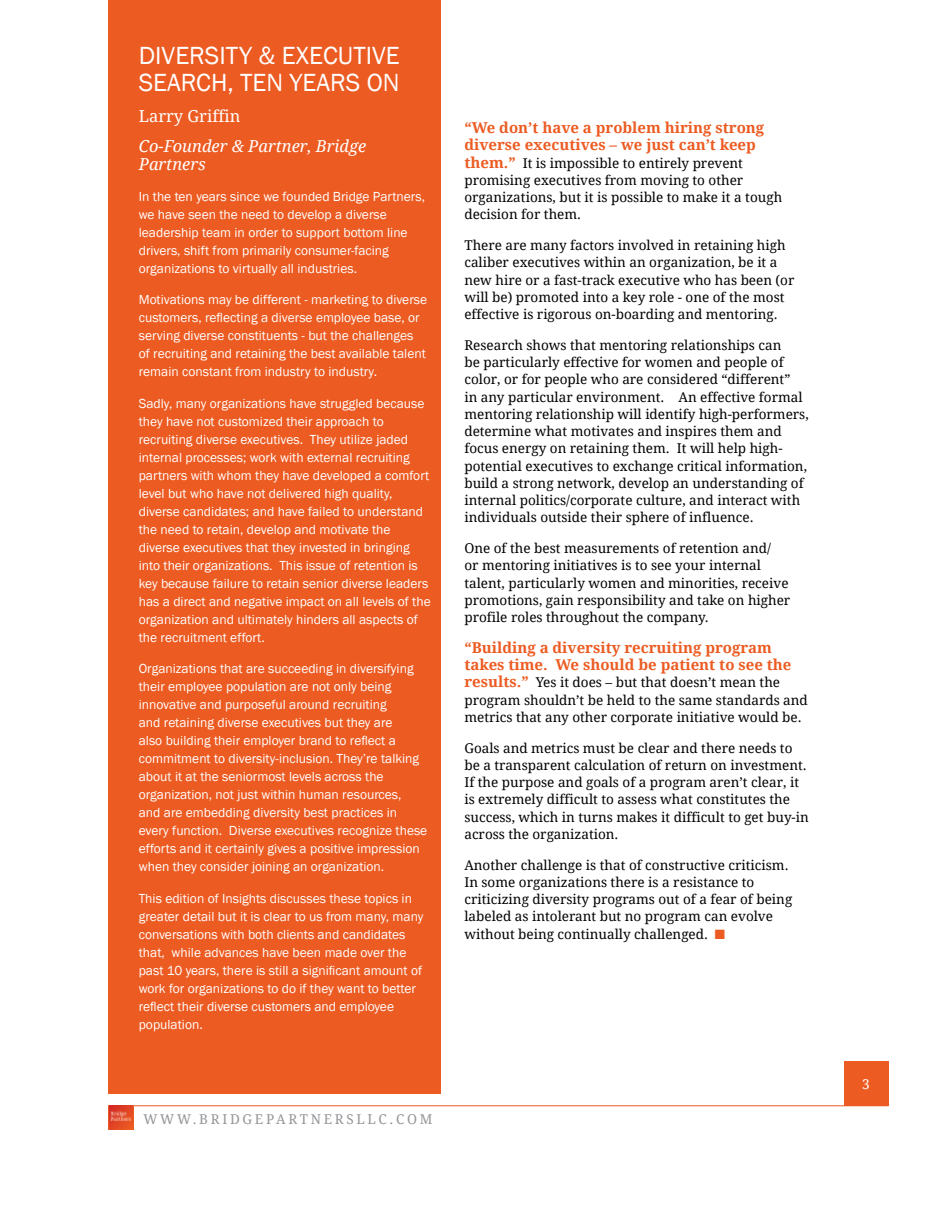
<style>
.page{position:relative;width:945px;height:1215px;background:#fff}
.page>*{position:absolute;margin:0;border:0;box-sizing:border-box;transform-origin:0 0}
.t1{font:25.5px/27px "Franklin Gothic";color:#fff}
.t2{font:italic 16.5px/17.2px "Droid Serif";color:#fff}
.t3{font:16.5px "Droid Serif";color:#fff}
.t4{font:700 15px/17.2px "Droid Serif";color:#ec5b22}
.t5{font:13.5px/18px "Franklin Gothic";color:#fff}
.t6{font:13.5px/17.2px "Droid Serif";color:#000}
.t7{font:13.5px "Droid Serif";letter-spacing:.2em;color:#939598}
.t8{font:13.5px "Droid Serif";color:#fff}
.s1{font-weight:700;font-size:15px;color:#ec5b22}
.s2{color:#ec5b22}
</style>
<div class="page">
<div style="left:844px;top:1061px;width:44px;height:45px;background:#ec5b22"></div>
<hr style="left:108px;top:1106px;width:780px;height:1px;background:#ec5b22">
<div style="left:108px;top:1106px;width:26px;height:23px;background:#ec5b22"></div>
<img style="left:109px;top:1106px;width:24px;height:23px">
<div style="left:108px;top:0;width:332px;height:1094px;background:#ec5b22"></div>
<h1 class="t1" style="left:139px;top:42px;width:263px">DIVERSITY &amp; EXECUTIVE<br>SEARCH, TEN YEARS ON</h1>
<p class="t3" style="left:139px;top:106px;width:103px">Larry Griffin</p>
<p class="t2" style="left:139px;top:138px;width:229px">Co-Founder &amp; Partner, Bridge<br>Partners</p>
<p class="t5" style="left:139px;top:188px;width:288px">In the ten years since we founded Bridge Partners, we have seen the need to develop a diverse leadership team in order to support bottom line drivers, shift from primarily consumer-facing organizations to virtually all industries.</p>
<p class="t5" style="left:139px;top:291px;width:290px">Motivations may be different - marketing to diverse customers, reflecting a diverse employee base, or serving diverse constituents - but the challenges of recruiting and retaining the best available talent remain constant from industry to industry.</p>
<p class="t5" style="left:139px;top:395px;width:294px">Sadly, many organizations have struggled because they have not customized their approach to recruiting diverse executives. They utilize jaded internal processes; work with external recruiting partners with whom they have developed a comfort level but who have not delivered high quality, diverse candidates; and have failed to understand the need to retain, develop and motivate the diverse executives that they invested in bringing into their organizations. This issue of retention is key because failure to retain senior diverse leaders has a direct and negative impact on all levels of the organization and ultimately hinders all aspects of the recruitment effort.</p>
<p class="t5" style="left:139px;top:660px;width:290px">Organizations that are succeeding in diversifying their employee population are not only being innovative and purposeful around recruiting<br>and retaining diverse executives but they are<br>also building their employer brand to reflect a commitment to diversity-inclusion. They’re talking about it at the seniormost levels across the organization, not just within human resources,<br>and are embedding diversity best practices in every function. Diverse executives recognize these efforts and it certainly gives a positive impression when they consider joining an organization.</p>
<p class="t5" style="left:139px;top:890px;width:286px">This edition of Insights discusses these topics in greater detail but it is clear to us from many, many conversations with both clients and candidates that, while advances have been made over the past 10 years, there is still a significant amount of work for organizations to do if they want to better reflect their diverse customers and employee population.</p>
<p class="t4" style="left:464px;top:119px;width:301px">“We don’t have a problem hiring strong diverse executives – we just can’t keep</p>
<p class="t6" style="left:464px;top:154px;width:319px"><span class="s1">them.”</span> It is impossible to entirely prevent promising executives from moving to other organizations, but it is possible to make it a tough decision for them.</p>
<p class="t6" style="left:464px;top:237px;width:332px">There are many factors involved in retaining high caliber executives within an organization, be it a new hire or a fast-track executive who has been (or will be) promoted into a key role - one of the most effective is rigorous on-boarding and mentoring.</p>
<p class="t6" style="left:464px;top:337px;width:346px">Research shows that mentoring relationships can<br>be particularly effective for women and people of color, or for people who are considered “different”<br>in any particular environment. An effective formal mentoring relationship will identify high-performers, determine what motivates and inspires them and focus energy on retaining them. It will help high&shy;potential executives to exchange critical information, build a strong network, develop an understanding of internal politics/corporate culture, and interact with individuals outside their sphere of influence.</p>
<p class="t6" style="left:464px;top:540px;width:327px">One of the best measurements of retention and/<br>or mentoring initiatives is to see your internal talent, particularly women and minorities, receive promotions, gain responsibility and take on higher profile roles throughout the company.</p>
<p class="t4" style="left:464px;top:639px;width:329px">“Building a diversity recruiting program takes time. We should be patient to see the</p>
<p class="t6" style="left:464px;top:674px;width:345px"><span class="s1">results.”</span> Yes it does – but that doesn’t mean the program shouldn’t be held to the same standards and metrics that any other corporate initiative would be.</p>
<p class="t6" style="left:464px;top:739px;width:346px">Goals and metrics must be clear and there needs to be a transparent calculation of return on investment.<br>If the purpose and goals of a program aren’t clear, it is extremely difficult to assess what constitutes the success, which in turns makes it difficult to get buy-in across the organization.</p>
<p class="t6" style="left:464px;top:856px;width:329px">Another challenge is that of constructive criticism.<br>In some organizations there is a resistance to criticizing diversity programs out of a fear of being labeled as intolerant but no program can evolve without being continually challenged. <span class="s2">■</span></p>
<p class="t7" style="left:143px;top:1112px;width:291px">WWW.BRIDGEPARTNERSLLC.COM</p>
<p class="t8" style="left:862px;top:1076px;width:9px">3</p>
</div>
